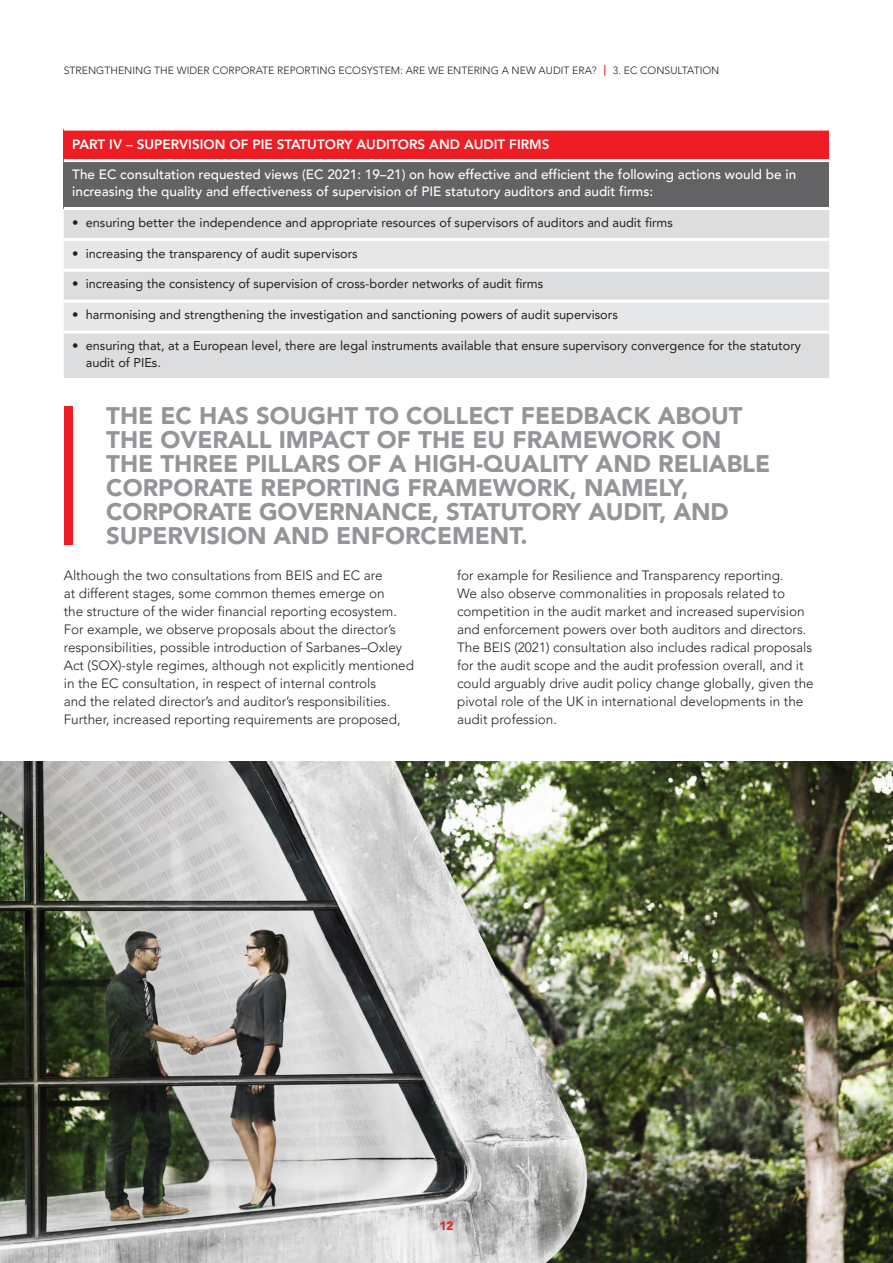
<style>
.page{position:relative;width:893px;height:1263px;background:#fff}
.page>*{position:absolute;margin:0;border:0;box-sizing:border-box;transform-origin:0 0}
.t1{font:900 24px/24px "Avenir LT Pro";color:#939598}
.t2{font:300 13.5px/18px "Avenir LT Pro";color:#231f20}
.t3{font:500 13.5px/16.5px "Avenir LT Pro";color:#fff}
.t4{font:800 13.5px "Avenir LT Pro";color:#fff}
.t5{font:12.75px/16.5px "Avenir LT Pro";color:#231f20}
.t6{font:900 12px "Avenir LT Pro";color:#ee1d23}
.t7{font:300 10.5px "Avenir LT Pro";color:#231f20}
.s1{font-weight:800;color:#ee1d23}
</style>
<div class="page">
<div style="left:64px;top:129px;width:765px;height:32px;background:#ee1d23"></div>
<div style="left:64px;top:161px;width:765px;height:47px;background:#636366"></div>
<div style="left:64px;top:210px;width:765px;height:168px;background:#dcdddf"></div>
<svg style="left:64px;top:241px;width:765px;height:90px;background:#e2e3e5"></svg>
<hr style="left:64px;top:128px;width:765px;height:3px;background:#fff">
<hr style="left:64px;top:159px;width:765px;height:3px;background:#fff">
<hr style="left:64px;top:207px;width:765px;height:3px;background:#fff">
<hr style="left:64px;top:238px;width:765px;height:3px;background:#fff">
<hr style="left:64px;top:269px;width:765px;height:3px;background:#fff">
<hr style="left:64px;top:300px;width:765px;height:3px;background:#fff">
<hr style="left:64px;top:331px;width:765px;height:3px;background:#fff">
<img style="left:0;top:761px;width:893px;height:502px">
<div style="left:64px;top:406px;width:8px;height:138px;background:#ee1d23"></div>
<p class="t7" style="left:64px;top:64px;width:657px">STRENGTHENING THE WIDER CORPORATE REPORTING ECOSYSTEM: ARE WE ENTERING A NEW AUDIT ERA? <span class="s1">|</span> 3. EC CONSULTATION</p>
<p class="t4" style="left:72px;top:136px;width:479px">PART IV – SUPERVISION OF PIE STATUTORY AUDITORS AND AUDIT FIRMS</p>
<p class="t3" style="left:72px;top:167px;width:725px">The EC consultation requested views (EC 2021: 19–21) on how effective and efficient the following actions would be in increasing the quality and effectiveness of supervision of PIE statutory auditors and audit firms:</p>
<p class="t5" style="left:72px;top:214px;width:602px">• ensuring better the independence and appropriate resources of supervisors of auditors and audit firms</p>
<p class="t5" style="left:72px;top:245px;width:287px">• increasing the transparency of audit supervisors</p>
<p class="t5" style="left:72px;top:276px;width:472px">• increasing the consistency of supervision of cross-border networks of audit firms</p>
<p class="t5" style="left:72px;top:307px;width:547px">• harmonising and strengthening the investigation and sanctioning powers of audit supervisors</p>
<p class="t5" style="left:86px;top:337px;width:717px;text-indent:-13px">• ensuring that, at a European level, there are legal instruments available that ensure supervisory convergence for the statutory audit of PIEs.</p>
<p class="t1" style="left:106px;top:404px;width:665px">THE EC HAS SOUGHT TO COLLECT FEEDBACK ABOUT THE OVERALL IMPACT OF THE EU FRAMEWORK ON THE THREE PILLARS OF A HIGH-QUALITY AND RELIABLE CORPORATE REPORTING FRAMEWORK, NAMELY, CORPORATE GOVERNANCE, STATUTORY AUDIT, AND SUPERVISION AND ENFORCEMENT.</p>
<p class="t2" style="left:64px;top:566px;width:352px">Although the two consultations from BEIS and EC are<br>at different stages, some common themes emerge on<br>the structure of the wider financial reporting ecosystem.<br>For example, we observe proposals about the director’s responsibilities, possible introduction of Sarbanes–Oxley Act (SOX)-style regimes, although not explicitly mentioned in the EC consultation, in respect of internal controls<br>and the related director’s and auditor’s responsibilities.<br>Further, increased reporting requirements are proposed,</p>
<p class="t2" style="left:457px;top:566px;width:358px">for example for Resilience and Transparency reporting.<br>We also observe commonalities in proposals related to competition in the audit market and increased supervision and enforcement powers over both auditors and directors.<br>The BEIS (2021) consultation also includes radical proposals for the audit scope and the audit profession overall, and it could arguably drive audit policy change globally, given the pivotal role of the UK in international developments in the audit profession.</p>
<p class="t6" style="left:439px;top:1218px;width:16px">12</p>
</div>
